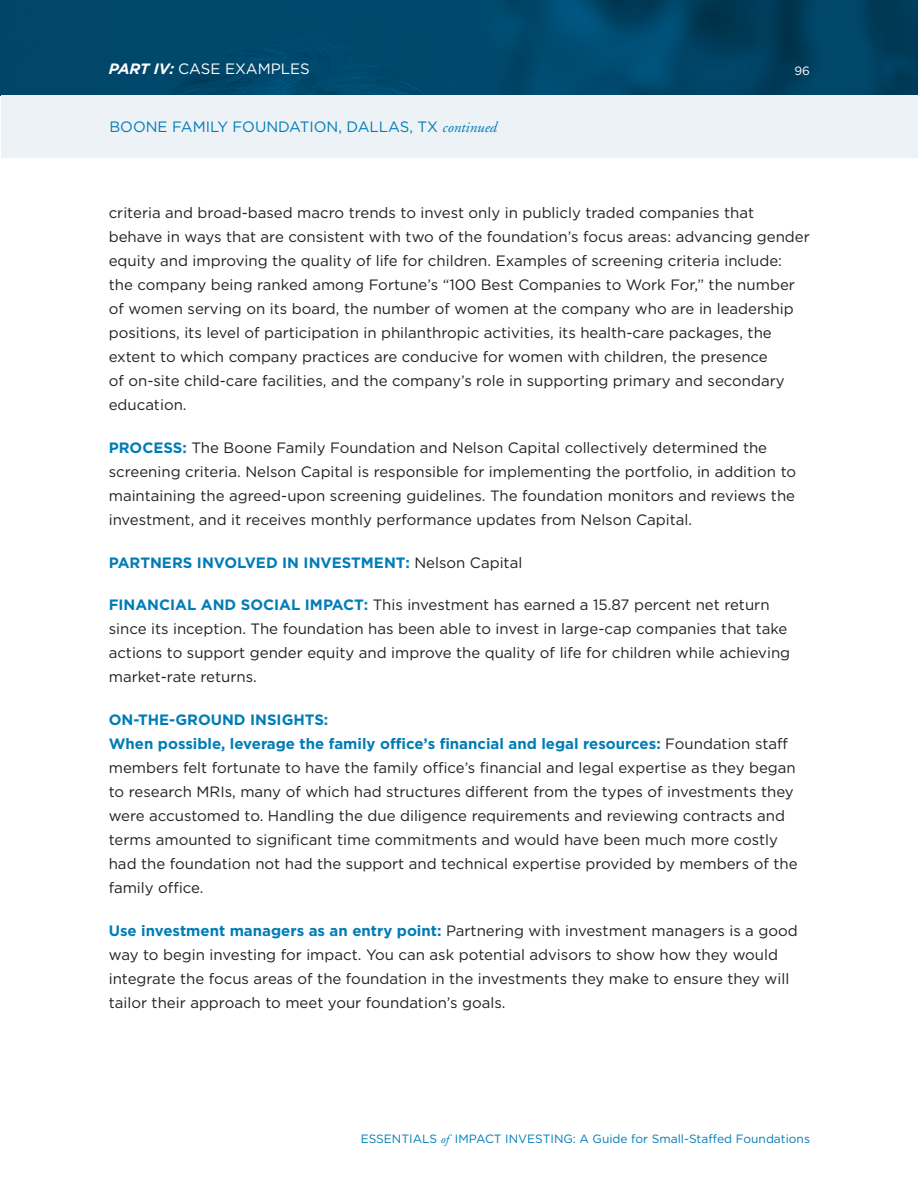
<style>
.page{position:relative;width:918px;height:1188px;background:#fff}
.page>*{position:absolute;margin:0;border:0;box-sizing:border-box;transform-origin:0 0}
.body{font:15px/24px "Gotham";color:#231f20}
.t1{font:15px "Gotham";color:#fff}
.body-2{font:700 15px "Gotham";color:#007cb6}
.heading_1{font:15px "Gotham";color:#007cb6}
.t2{font:12px "Gotham";color:#007cb6}
.t3{font:12px "Gotham";color:#fff}
.s1{font-weight:700;font-style:italic}
.s2{font-family:"Adobe Garamond";font-style:italic}
.s3{font-weight:700;color:#007cb6}
.s4{font-weight:400;color:#231f20}
</style>
<div class="page">
<img style="left:0;top:0;width:918px;height:95px">
<div style="left:1px;top:95px;width:917px;height:63px;background:#edf2f7"></div>
<p class="t1" style="left:109px;top:60px;width:202px"><span class="s1">PART IV:</span> CASE EXAMPLES</p>
<p class="t3" style="left:794px;top:64px;width:17px">96</p>
<p class="t1" style="left:159px;top:60px;width:248px"><span class="s1">:</span> IMPACT INVESTING OVERVIEW</p>
<p class="heading_1" style="left:109px;top:118px;width:389px">BOONE FAMILY FOUNDATION, DALLAS, TX <span class="s2">continued</span></p>
<p class="body" style="left:109px;top:200px;width:703px">criteria and broad-based macro trends to invest only in publicly traded companies that behave in ways that are consistent with two of the foundation’s focus areas: advancing gender equity and improving the quality of life for children. Examples of screening criteria include: the company being ranked among Fortune’s “100 Best Companies to Work For,” the number of women serving on its board, the number of women at the company who are in leadership positions, its level of participation in philanthropic activities, its health-care packages, the extent to which company practices are conducive for women with children, the presence<br>of on-site child-care facilities, and the company’s role in supporting primary and secondary education.</p>
<p class="body" style="left:109px;top:435px;width:689px"><span class="s3">PROCESS:</span> The Boone Family Foundation and Nelson Capital collectively determined the screening criteria. Nelson Capital is responsible for implementing the portfolio, in addition to maintaining the agreed-upon screening guidelines. The foundation monitors and reviews the investment, and it receives monthly performance updates from Nelson Capital.</p>
<p class="body-2" style="left:109px;top:554px;width:415px">PARTNERS INVOLVED IN INVESTMENT: <span class="s4">Nelson Capital</span></p>
<p class="body" style="left:109px;top:593px;width:683px"><span class="s3">FINANCIAL AND SOCIAL IMPACT:</span> This investment has earned a 15.87 percent net return since its inception. The foundation has been able to invest in large-cap companies that take actions to support gender equity and improve the quality of life for children while achieving market-rate returns.</p>
<p class="body" style="left:109px;top:708px;width:690px"><span class="s3">ON-THE-GROUND INSIGHTS:<br>When possible, leverage the family office’s financial and legal resources:</span> Foundation staff members felt fortunate to have the family office’s financial and legal expertise as they began to research MRIs, many of which had structures different from the types of investments they were accustomed to. Handling the due diligence requirements and reviewing contracts and terms amounted to significant time commitments and would have been much more costly had the foundation not had the support and technical expertise provided by members of the family office.</p>
<p class="body" style="left:109px;top:919px;width:691px"><span class="s3">Use investment managers as an entry point:</span> Partnering with investment managers is a good way to begin investing for impact. You can ask potential advisors to show how they would integrate the focus areas of the foundation in the investments they make to ensure they will tailor their approach to meet your foundation’s goals.</p>
<p class="t2" style="left:361px;top:1132px;width:451px">ESSENTIALS <span class="s2">of</span> IMPACT INVESTING: A Guide for Small-Staffed Foundations</p>
</div>
